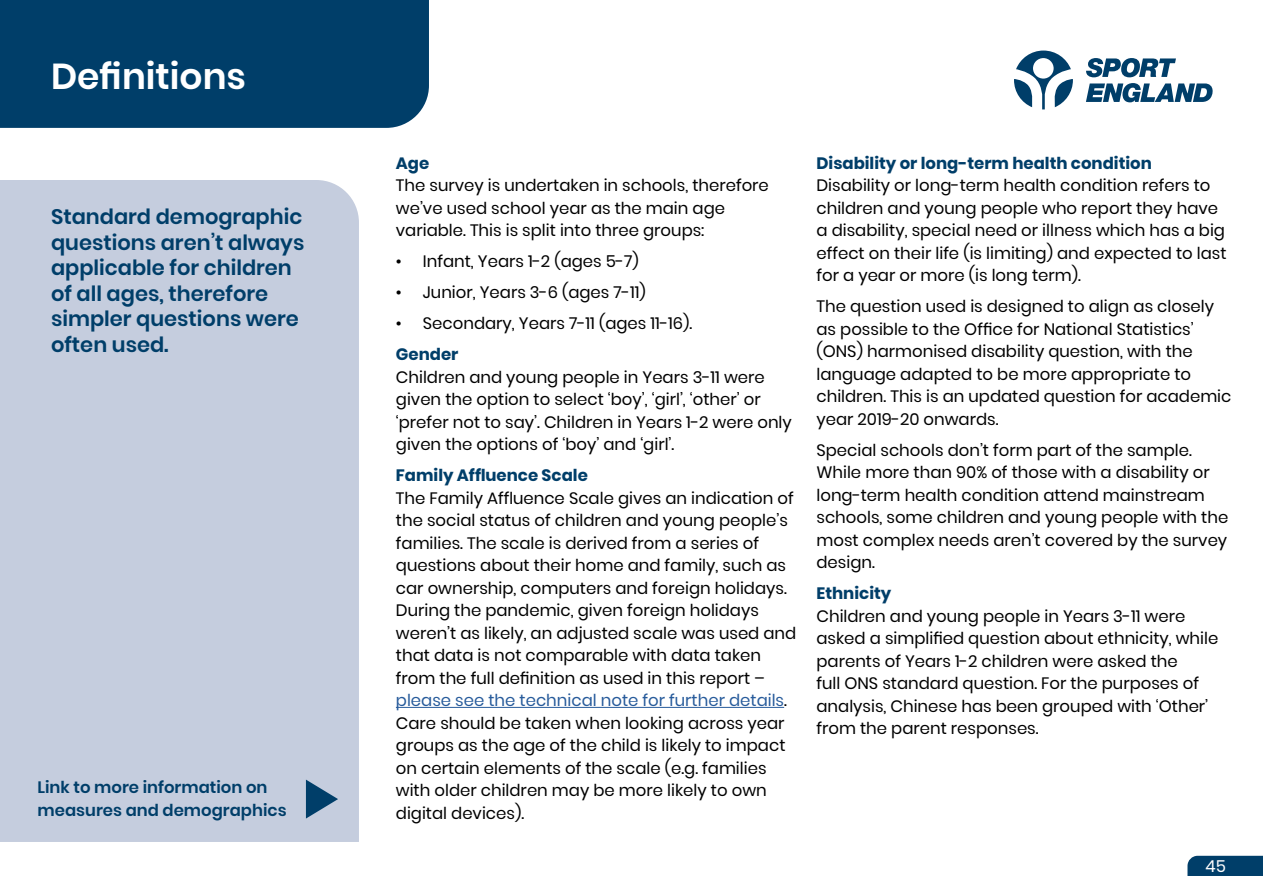
<style>
.page{position:relative;width:1263px;height:893px;background:#fff}
.page>*{position:absolute;margin:0;border:0;box-sizing:border-box;transform-origin:0 0}
.Heading{font:600 36px "Poppins";color:#fff}
.t1{font:600 21px/25.5px "Poppins";color:#003e69}
.Bulleted_List_1{font:16.5px/22.5px "Poppins";color:#000}
.Bulleted_List_1-2{font:700 16.5px "Poppins";color:#003e69}
.t2{font:600 16.5px/22.5px "Poppins";color:#003e69}
.t3{font:16.5px "Poppins";color:#fff}
.s1{color:#275b9b}
</style>
<div class="page">
<div style="left:1187px;top:856px;width:76px;height:20px;background:#003e69"></div>
<div style="left:0;top:180px;width:359px;height:662px;background:#c5cdde"></div>
<svg style="left:1086px;top:58px;width:90px;height:19px"></svg>
<svg style="left:1086px;top:83px;width:127px;height:19px"></svg>
<svg style="left:1014px;top:51px;width:59px;height:58px"></svg>
<div style="left:0;top:0;width:429px;height:128px;background:#003e69"></div>
<svg style="left:306px;top:780px;width:32px;height:38px"></svg>
<hr style="left:396px;top:707px;width:388px;height:1px;background:#275b9b">
<h1 class="Heading" style="left:51px;top:55px;width:197px">Definitions</h1>
<p class="t1" style="left:51px;top:204px;width:255px">Standard demographic questions aren’t always applicable for children of all ages, therefore simpler questions were often used.</p>
<p class="t2" style="left:38px;top:776px;width:250px">Link to more information on measures and demographics</p>
<p class="Bulleted_List_1-2" style="left:396px;top:153px;width:35px">Age</p>
<p class="Bulleted_List_1" style="left:396px;top:174px;width:374px">The survey is undertaken in schools, therefore we’ve used school year as the main age variable. This is split into three groups:</p>
<p class="Bulleted_List_1" style="left:396px;top:250px;width:244px">• Infant, Years 1-2 (ages 5-7)</p>
<p class="Bulleted_List_1" style="left:396px;top:281px;width:251px">• Junior, Years 3-6 (ages 7-11)</p>
<p class="Bulleted_List_1" style="left:396px;top:312px;width:298px">• Secondary, Years 7-11 (ages 11-16).</p>
<p class="Bulleted_List_1-2" style="left:396px;top:345px;width:64px">Gender</p>
<p class="Bulleted_List_1" style="left:396px;top:366px;width:397px">Children and young people in Years 3-11 were given the option to select ‘boy’, ‘girl’, ‘other’ or ‘prefer not to say’. Children in Years 1-2 were only given the options of ‘boy’ and ‘girl’.</p>
<p class="Bulleted_List_1-2" style="left:396px;top:466px;width:193px">Family Affluence Scale</p>
<p class="Bulleted_List_1" style="left:396px;top:487px;width:402px">The Family Affluence Scale gives an indication of the social status of children and young people’s families. The scale is derived from a series of questions about their home and family, such as car ownership, computers and foreign holidays.<br>During the pandemic, given foreign holidays weren’t as likely, an adjusted scale was used and that data is not comparable with data taken from the full definition as used in this report – <span class="s1">please see the technical note for further details</span>.<br>Care should be taken when looking across year groups as the age of the child is likely to impact on certain elements of the scale (e.g. families with older children may be more likely to own digital devices).</p>
<p class="Bulleted_List_1-2" style="left:816px;top:153px;width:337px">Disability or long-term health condition</p>
<p class="Bulleted_List_1" style="left:816px;top:174px;width:412px">Disability or long-term health condition refers to children and young people who report they have a disability, special need or illness which has a big effect on their life (is limiting) and expected to last for a year or more (is long term).</p>
<p class="Bulleted_List_1" style="left:816px;top:295px;width:416px">The question used is designed to align as closely as possible to the Office for National Statistics’ (ONS) harmonised disability question, with the language adapted to be more appropriate to children. This is an updated question for academic year 2019-20 onwards.</p>
<p class="Bulleted_List_1" style="left:816px;top:439px;width:413px">Special schools don’t form part of the sample.<br>While more than 90% of those with a disability or long-term health condition attend mainstream schools, some children and young people with the most complex needs aren’t covered by the survey design.</p>
<p class="Bulleted_List_1-2" style="left:816px;top:584px;width:76px">Ethnicity</p>
<p class="Bulleted_List_1" style="left:816px;top:605px;width:403px">Children and young people in Years 3-11 were asked a simplified question about ethnicity, while parents of Years 1-2 children were asked the<br>full ONS standard question. For the purposes of analysis, Chinese has been grouped with ‘Other’ from the parent responses.</p>
<p class="t3" style="left:1205px;top:857px;width:22px">45</p>
</div>
